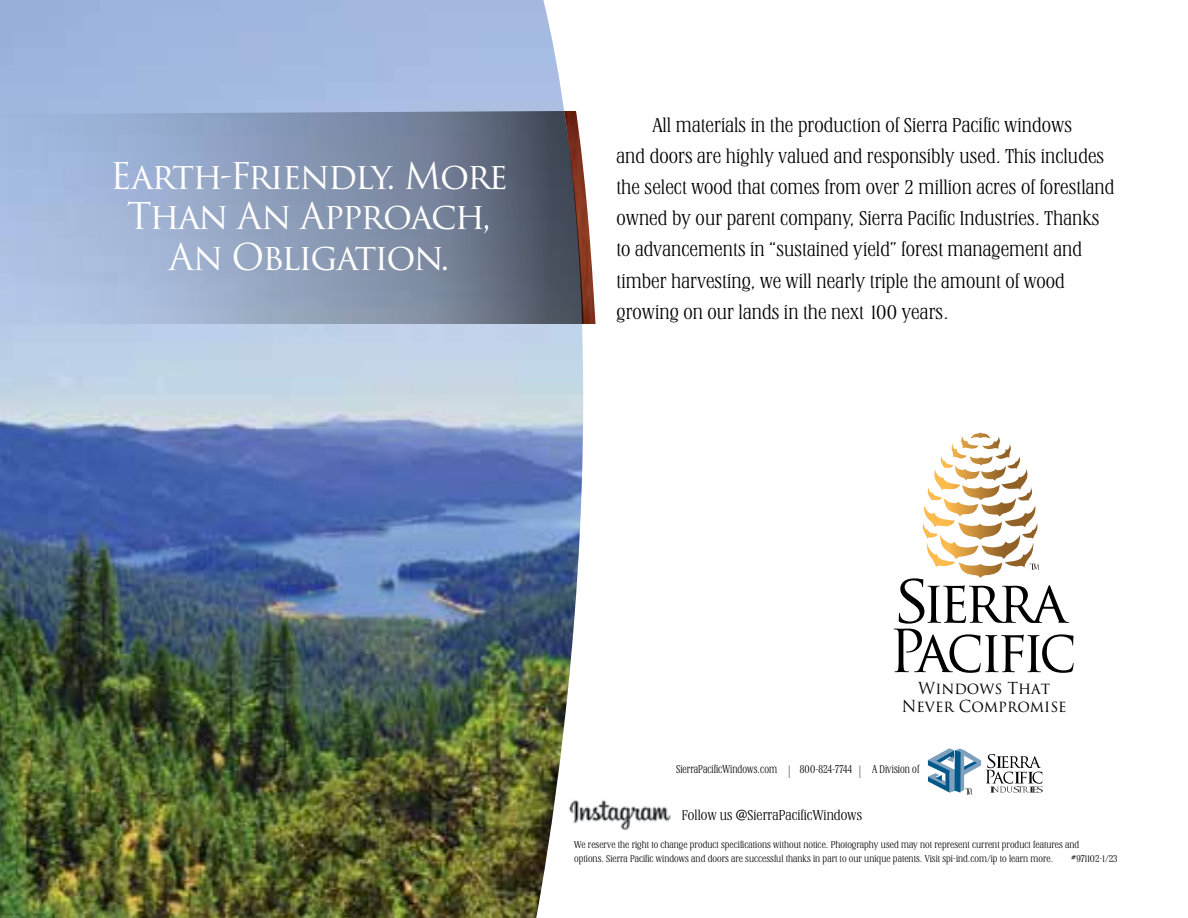
<style>
.page{position:relative;width:1188px;height:918px;background:#fff}
.page>*{position:absolute;margin:0;border:0;box-sizing:border-box;transform-origin:0 0}
.t1{font:36px/40.5px "Trajan Pro 3";letter-spacing:-.055em;color:#fff;text-align:center}
.t2{font:300 20.7px/31.2px "Stirling";color:#000}
.t3{font:16.2px/17.7px "Trajan Pro 3";color:#000;text-align:center;scale:.96 1}
.t4{font:300 14.7px "Stirling";color:#000}
.t5{font:300 11.7px "Stirling";color:#000;scale:.89 1}
.t6{font:300 10.2px/13.2px "Stirling";color:#000}
.t7{font:300 10.2px "Stirling";letter-spacing:-.09em;color:#000}
.s1{font-family:"Helvetica Neue";font-weight:100;font-size:17.4px}
</style>
<div class="page">
<img style="left:584px;top:177px;width:12px;height:147px">
<img style="left:0;top:0;width:583px;height:918px">
<svg style="left:0;top:111px;width:584px;height:213px"></svg>
<svg style="left:894px;top:578px;width:180px;height:95px"></svg>
<svg style="left:940px;top:432px;width:72px;height:37px"></svg>
<svg style="left:1029px;top:564px;width:10px;height:6px"></svg>
<svg style="left:928px;top:749px;width:115px;height:45px"></svg>
<img style="left:564px;top:792px;width:107px;height:42px">
<h1 class="t1" style="left:110px;top:157px;width:400px">Earth-Friendly. More<br>Than An Approach,<br>An Obligation.</h1>
<p class="t2" style="left:617px;top:109px;width:499px;text-indent:36px">All materials in the production of Sierra Pacific windows<br>and doors are highly valued and responsibly used. This includes the select wood that comes from over 2 million acres of forestland owned by our parent company, Sierra Pacific Industries. Thanks to advancements in “sustained yield” forest management and timber harvesting, we will nearly triple the amount of wood growing on our lands in the next 100 years.</p>
<p class="t3" style="left:902px;top:680px;width:173px">Windows That<br>Never Compromise</p>
<p class="t5" style="left:676px;top:761px;width:275px">SierraPacificWindows.com <span class="s1">l</span> 800-824-7744 <span class="s1">l</span> A Division of</p>
<p class="t4" style="left:682px;top:805px;width:182px">Follow us @SierraPacificWindows</p>
<p class="t6" style="left:574px;top:838px;width:507px">We reserve the right to change product specifications without notice. Photography used may not represent current product features and options. Sierra Pacific windows and doors are successful thanks in part to our unique patents. Visit spi-ind.com/ip to learn more.</p>
<p class="t7" style="left:1071px;top:851px;width:49px">#971102-1/23</p>
</div>
